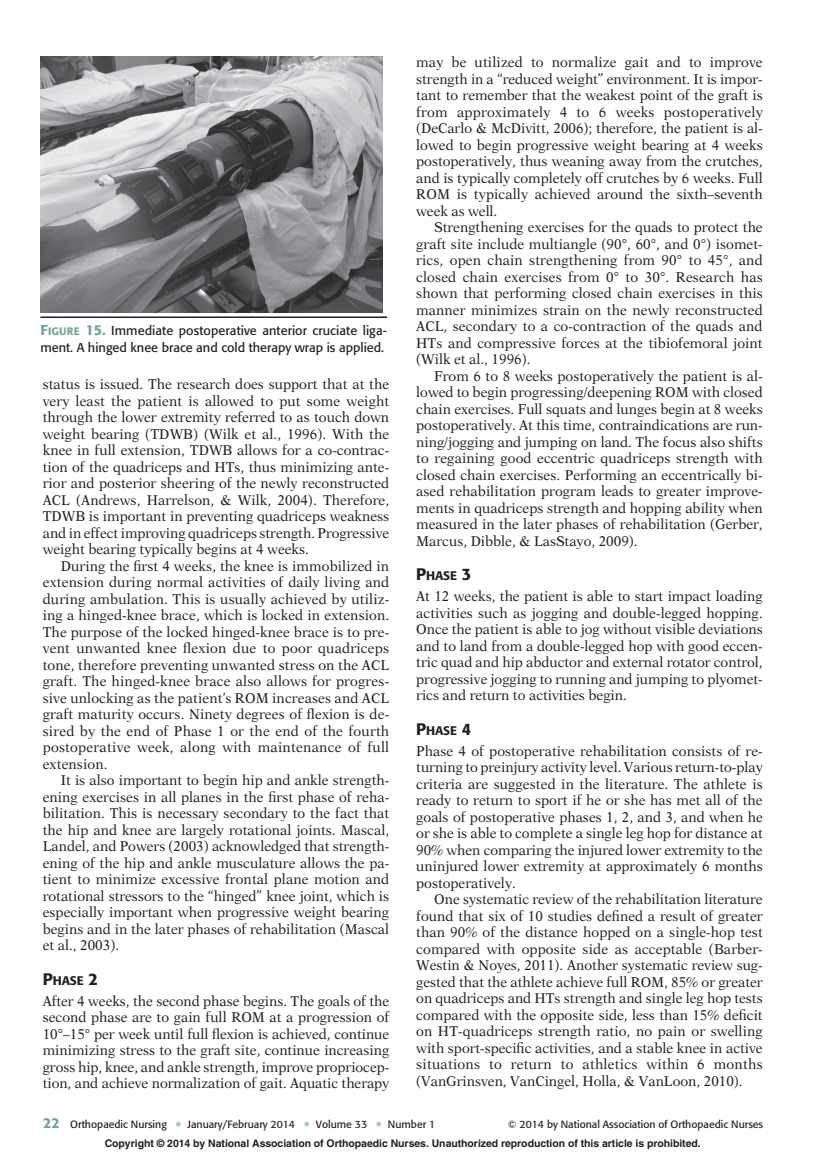
<style>
.page{position:relative;width:837px;height:1161px;background:#fff}
.page>*{position:absolute;margin:0;border:0;box-sizing:border-box;transform-origin:0 0}
.t1{font:14.25px/16.5px "New Aster";color:#231f20;text-align:justify;scale:.95 1}
.t2{font:12.75px/16.5px "Formata";letter-spacing:.005em;color:#231f20}
.t3{font:500 12.3px "Formata";color:#231f20}
.t4{font:700 10.5px "Helvetica";letter-spacing:-.005em;color:#231f20}
.t5{font:10.5px "Formata";color:#231f20}
.s1{font-weight:500;font-size:14.25px;color:#71a492}
.s2{font-weight:500;font-size:10.65px;color:#71a492}
.s3{font-size:13.5px}
.s4{font-size:16.5px}
.s5{font-family:"Cochin";font-weight:700;font-size:15px;color:#afcbc1}
</style>
<div class="page">
<hr style="left:40px;top:316px;width:347px;height:2px;background:#231f20">
<img style="left:40px;top:56px;width:342px;height:257px">
<p class="t2" style="left:40px;top:323px;width:348px"><span class="s1">F</span><span class="s2">IGURE</span> <span class="s1">15.</span> Immediate postoperative anterior cruciate liga&shy;ment. A hinged knee brace and cold therapy wrap is applied.</p>
<p class="t1" style="left:43px;top:377px;width:366px">status is issued. The research does support that at the very least the patient is allowed to put some weight through the lower extremity referred to as touch down weight bearing (TDWB) ( Wilk et al., 1996 ). With the knee in full extension, TDWB allows for a co-contrac&shy;tion of the quadriceps and HTs, thus minimizing ante&shy;rior and posterior sheering of the newly reconstructed ACL ( Andrews, Harrelson, &amp; Wilk, 2004 ). Therefore, TDWB is important in preventing quadriceps weakness and in effect improving quadriceps strength. Progressive weight bearing typically begins at 4 weeks.</p>
<p class="t1" style="left:43px;top:559px;width:366px;text-indent:18px">During the first 4 weeks, the knee is immobilized in extension during normal activities of daily living and during ambulation. This is usually achieved by utiliz&shy;ing a hinged-knee brace, which is locked in extension.<br>The purpose of the locked hinged-knee brace is to pre&shy;vent unwanted knee flexion due to poor quadriceps tone, therefore preventing unwanted stress on the ACL graft. The hinged-knee brace also allows for progres&shy;sive unlocking as the patient<span class="s3">’</span>s ROM increases and ACL graft maturity occurs. Ninety degrees of flexion is de&shy;sired by the end of Phase 1 or the end of the fourth postoperative week, along with maintenance of full extension.</p>
<p class="t1" style="left:43px;top:773px;width:366px;text-indent:18px">It is also important to begin hip and ankle strength&shy;ening exercises in all planes in the first phase of reha&shy;bilitation. This is necessary secondary to the fact that the hip and knee are largely rotational joints. Mascal, Landel, and Powers (2003) acknowledged that strength&shy;ening of the hip and ankle musculature allows the pa&shy;tient to minimize excessive frontal plane motion and rotational stressors to the “hinged” knee joint, which is especially important when progressive weight bearing begins and in the later phases of rehabilitation ( Mascal et al., 2003 ).</p>
<p class="t3" style="left:43px;top:974px;width:57px"><span class="s4">P</span>HASE <span class="s4">2</span></p>
<p class="t1" style="left:43px;top:994px;width:366px">After 4 weeks, the second phase begins. The goals of the second phase are to gain full ROM at a progression of 10 ° –15 ° per week until full flexion is achieved, continue minimizing stress to the graft site, continue increasing gross hip, knee, and ankle strength, improve propriocep&shy;tion, and achieve normalization of gait. Aquatic therapy</p>
<p class="t1" style="left:416px;top:55px;width:366px">may be utilized to normalize gait and to improve strength in a “reduced weight” environment. It is impor&shy;tant to remember that the weakest point of the graft is from approximately 4 to 6 weeks postoperatively ( DeCarlo &amp; McDivitt, 2006 ); therefore, the patient is al&shy;lowed to begin progressive weight bearing at 4 weeks postoperatively, thus weaning away from the crutches, and is typically completely off crutches by 6 weeks. Full ROM is typically achieved around the sixth–seventh week as well.</p>
<p class="t1" style="left:416px;top:220px;width:366px;text-indent:18px">Strengthening exercises for the quads to protect the graft site include multiangle (90 ° , 60 ° , and 0 ° ) isomet&shy;rics, open chain strengthening from 90 ° to 45 ° , and closed chain exercises from 0 ° to 30 ° . Research has shown that performing closed chain exercises in this manner minimizes strain on the newly reconstructed ACL, secondary to a co-contraction of the quads and HTs and compressive forces at the tibiofemoral joint ( Wilk et al., 1996 ).</p>
<p class="t1" style="left:416px;top:369px;width:366px;text-indent:18px">From 6 to 8 weeks postoperatively the patient is al&shy;lowed to begin progressing/deepening ROM with closed chain exercises. Full squats and lunges begin at 8 weeks postoperatively. At this time, contraindications are run&shy;ning/jogging and jumping on land. The focus also shifts to regaining good eccentric quadriceps strength with closed chain exercises. Performing an eccentrically bi&shy;ased rehabilitation program leads to greater improve&shy;ments in quadriceps strength and hopping ability when measured in the later phases of rehabilitation ( Gerber, Marcus, Dibble, &amp; LasStayo, 2009 ).</p>
<p class="t3" style="left:416px;top:570px;width:57px"><span class="s4">P</span>HASE <span class="s4">3</span></p>
<p class="t1" style="left:416px;top:589px;width:366px">At 12 weeks, the patient is able to start impact loading activities such as jogging and double-legged hopping.<br>Once the patient is able to jog without visible deviations and to land from a double-legged hop with good eccen&shy;tric quad and hip abductor and external rotator control, progressive jogging to running and jumping to plyomet&shy;rics and return to activities begin.</p>
<p class="t3" style="left:416px;top:725px;width:57px"><span class="s4">P</span>HASE <span class="s4">4</span></p>
<p class="t1" style="left:416px;top:744px;width:366px">Phase 4 of postoperative rehabilitation consists of re&shy;turning to preinjury activity level. Various return-to-play criteria are suggested in the literature. The athlete is ready to return to sport if he or she has met all of the goals of postoperative phases 1, 2, and 3, and when he or she is able to complete a single leg hop for distance at 90% when comparing the injured lower extremity to the uninjured lower extremity at approximately 6 months postoperatively.</p>
<p class="t1" style="left:416px;top:892px;width:366px;text-indent:18px">One systematic review of the rehabilitation literature found that six of 10 studies defined a result of greater than 90% of the distance hopped on a single-hop test compared with opposite side as acceptable ( Barber-Westin &amp; Noyes, 2011 ). Another systematic review sug&shy;gested that the athlete achieve full ROM, 85% or greater on quadriceps and HTs strength and single leg hop tests compared with the opposite side, less than 15% deficit on HT-quadriceps strength ratio, no pain or swelling with sport-specific activities, and a stable knee in active situations to return to athletics within 6 months ( VanGrinsven, VanCingel, Holla, &amp; VanLoon, 2010 ).</p>
<p class="t5" style="left:43px;top:1119px;width:394px"><span class="s1">22</span> Orthopaedic Nursing <span class="s5">•</span> January/February 2014 <span class="s5">•</span> Volume 33 <span class="s5">•</span> Number 1</p>
<p class="t5" style="left:508px;top:1119px;width:257px">© 2014 by National Association of Orthopaedic Nurses</p>
<p class="t4" style="left:105px;top:1139px;width:598px">Copyright © 2014 by National Association of Orthopaedic Nurses. Unauthorized reproduction of this article is prohibited.</p>
</div>
